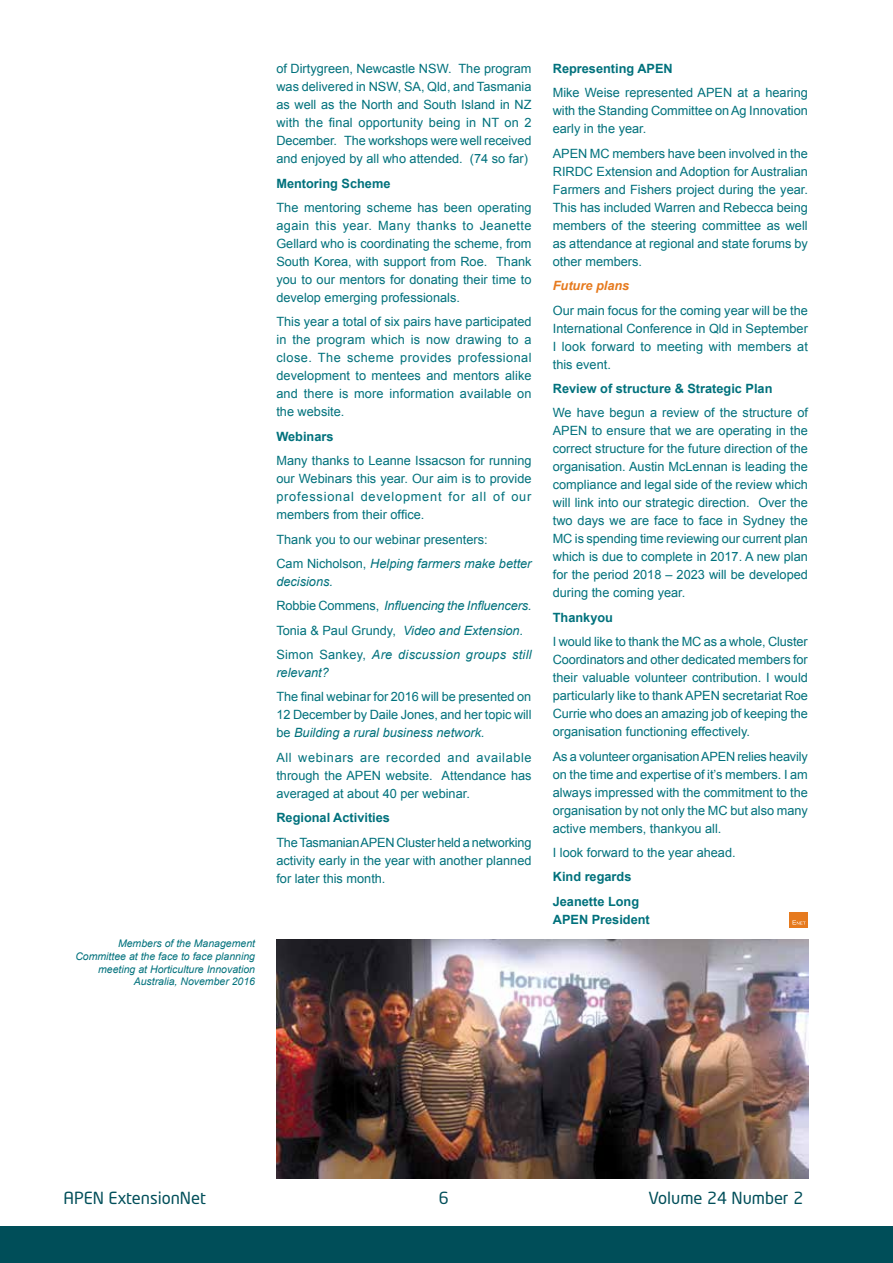
<style>
.page{position:relative;width:893px;height:1263px;background:#fff}
.page>*{position:absolute;margin:0;border:0;box-sizing:border-box;transform-origin:0 0}
.t1{font:16.5px "Neo Tech Alt";color:#004e59}
.t2{font:12.75px/18px "Arial";color:#00717c;text-align:justify}
.t3{font:700 12.75px/24.5px "Arial";color:#00717c}
.t4{font:italic 12.75px/24.5px "Arial";color:#00717c}
.t5{font:italic 700 12.75px "Arial";color:#e67a1e}
.t6{font:italic 10.5px/12.6px "Arial";color:#00717c;text-align:right}
.s1{font-style:italic}
.s2{font-style:normal}
</style>
<div class="page">
<div style="left:0;top:1226px;width:892px;height:37px;background:#004e59"></div>
<hr style="left:892px;top:1226px;width:1px;height:37px;background:#004e59">
<div style="left:790px;top:912px;width:18px;height:16px;background:#e67a1e"></div>
<svg style="left:793px;top:920px;width:13px;height:4px"></svg>
<img style="left:276px;top:940px;width:532px;height:238px">
<p class="t6" style="left:75px;top:937px;width:181px">Members of the Management<br>Committee at the face to face planning meeting at Horticulture Innovation<br>Australia, November 2016</p>
<p class="t2" style="left:276px;top:60px;width:257px">of Dirtygreen, Newcastle NSW. The program was delivered in NSW, SA, Qld, and Tasmania as well as the North and South Island in NZ with the final opportunity being in NT on 2<br>December. The workshops were well received and enjoyed by all who attended. (74 so far)</p>
<p class="t3" style="left:276px;top:171px;width:116px">Mentoring Scheme</p>
<p class="t2" style="left:276px;top:199px;width:257px">The mentoring scheme has been operating again this year. Many thanks to Jeanette Gellard who is coordinating the scheme, from South Korea, with support from Roe. Thank you to our mentors for donating their time to develop emerging professionals.</p>
<p class="t2" style="left:276px;top:313px;width:257px">This year a total of six pairs have participated in the program which is now drawing to a close. The scheme provides professional development to mentees and mentors alike and there is more information available on the website.</p>
<p class="t3" style="left:276px;top:424px;width:59px">Webinars</p>
<p class="t2" style="left:276px;top:452px;width:257px">Many thanks to Leanne Issacson for running our Webinars this year. Our aim is to provide professional development for all of our members from their office.</p>
<p class="t2" style="left:276px;top:527px;width:257px;line-height:24.5px">Thank you to our webinar presenters:<br>Cam Nicholson, <span class="s1">Helping farmers make better</span></p>
<p class="t4" style="left:276px;top:569px;width:257px">decisions.<br><span class="s2">Robbie Commens,</span> Influencing the Influencers.<br><span class="s2">Tonia &amp; Paul Grundy,</span> Video and Extension.<br><span class="s2">Simon Sankey,</span> Are discussion groups still</p>
<p class="t4" style="left:276px;top:660px;width:54px">relevant?</p>
<p class="t2" style="left:276px;top:688px;width:257px">The final webinar for 2016 will be presented on 12 December by Daile Jones, and her topic will be <span class="s1">Building a rural business network.</span></p>
<p class="t2" style="left:276px;top:748px;width:257px">All webinars are recorded and available through the APEN website. Attendance has averaged at about 40 per webinar.</p>
<p class="t3" style="left:276px;top:806px;width:115px">Regional Activities</p>
<p class="t2" style="left:276px;top:833px;width:257px">The Tasmanian APEN Cluster held a networking activity early in the year with another planned for later this month.</p>
<p class="t3" style="left:553px;top:57px;width:121px">Representing APEN</p>
<p class="t2" style="left:553px;top:84px;width:257px">Mike Weise represented APEN at a hearing with the Standing Committee on Ag Innovation early in the year.</p>
<p class="t2" style="left:553px;top:144px;width:257px">APEN MC members have been involved in the RIRDC Extension and Adoption for Australian Farmers and Fishers project during the year.<br>This has included Warren and Rebecca being members of the steering committee as well as attendance at regional and state forums by other members.</p>
<p class="t5" style="left:553px;top:277px;width:78px">Future plans</p>
<p class="t2" style="left:553px;top:301px;width:257px">Our main focus for the coming year will be the International Conference in Qld in September I look forward to meeting with members at this event.</p>
<p class="t3" style="left:553px;top:377px;width:221px">Review of structure &amp; Strategic Plan</p>
<p class="t2" style="left:553px;top:404px;width:257px">We have begun a review of the structure of APEN to ensure that we are operating in the correct structure for the future direction of the organisation. Austin McLennan is leading the compliance and legal side of the review which will link into our strategic direction. Over the two days we are face to face in Sydney the MC is spending time reviewing our current plan which is due to complete in 2017. A new plan for the period 2018 – 2023 will be developed during the coming year.</p>
<p class="t3" style="left:553px;top:605px;width:62px">Thankyou</p>
<p class="t2" style="left:553px;top:633px;width:257px">I would like to thank the MC as a whole, Cluster Coordinators and other dedicated members for their valuable volunteer contribution. I would particularly like to thank APEN secretariat Roe Currie who does an amazing job of keeping the organisation functioning effectively.</p>
<p class="t2" style="left:553px;top:747px;width:257px">As a volunteer organisation APEN relies heavily on the time and expertise of it’s members. I am always impressed with the commitment to the organisation by not only the MC but also many active members, thankyou all.</p>
<p class="t2" style="left:553px;top:844px;width:184px">I look forward to the year ahead.</p>
<p class="t3" style="left:553px;top:865px;width:88px">Kind regards<br>Jeanette Long</p>
<p class="t3" style="left:553px;top:907px;width:99px">APEN President</p>
<p class="t1" style="left:63px;top:1187px;width:144px">APEN ExtensionNet</p>
<p class="t1" style="left:439px;top:1187px;width:11px">6</p>
<p class="t1" style="left:648px;top:1187px;width:156px">Volume 24 Number 2</p>
</div>
